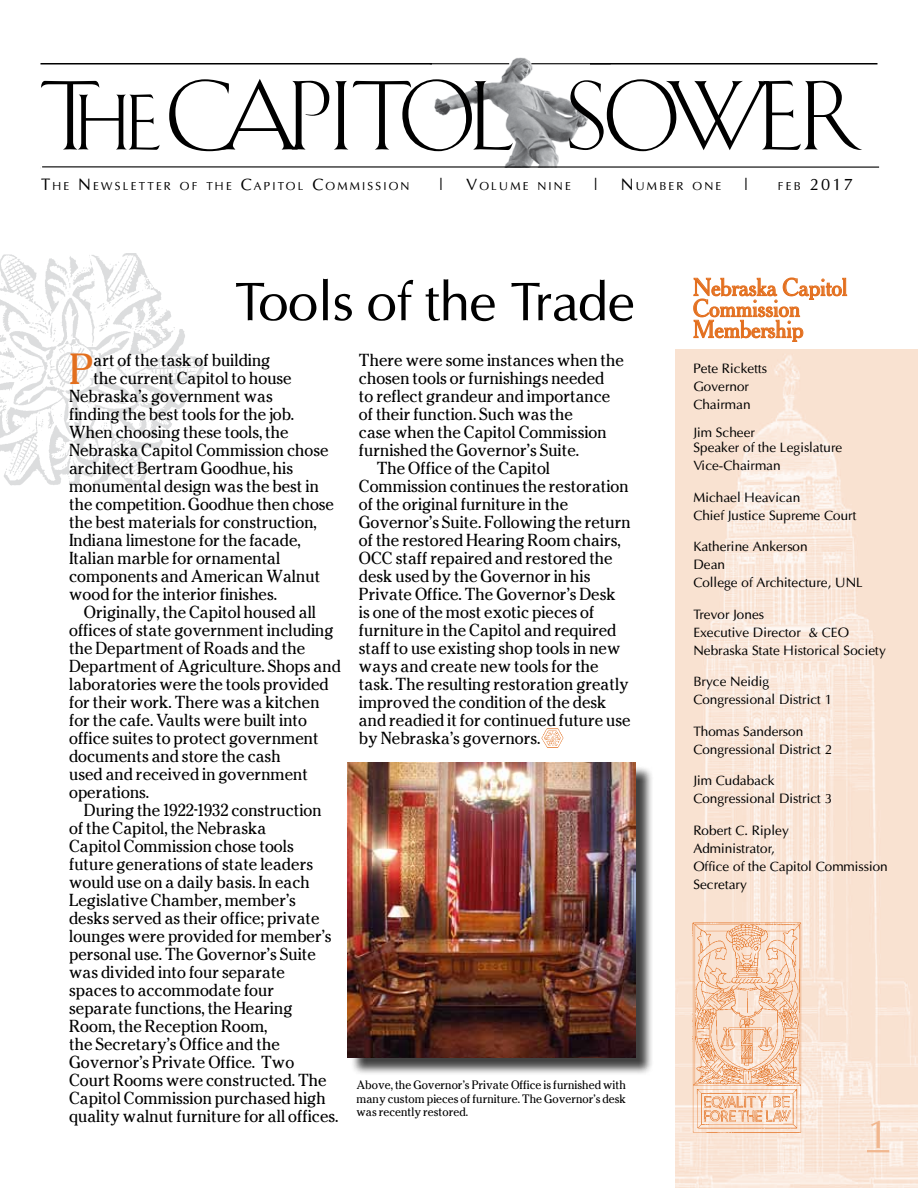
<style>
.page{position:relative;width:918px;height:1188px;background:#fff}
.page>*{position:absolute;margin:0;border:0;box-sizing:border-box;transform-origin:0 0}
.t1{font:54px "Optima";letter-spacing:-.01em;color:#000}
.t2{font:100 45px "Optima";color:#f1b78f}
.t3{font:37.5px "Cheltenham";color:#e36f1e}
.t4{font:24px/21px "Cheltenham BT";letter-spacing:-.01em;color:#e36f1e}
.t5{font:16.5px "Optima";color:#000}
.t6{font:15px "Cheltenham";color:#000}
.t7{font:13.5px/18px "Optima";color:#000}
.t8{font:11.55px "Optima";letter-spacing:.185em;color:#000}
.t9{font:10.5px/13.5px "Cheltenham";color:#000;text-align:justify}
.s1{font-size:16.5px}
.s2{font-size:11.55px}
</style>
<div class="page">
<img style="left:0;top:253px;width:204px;height:233px">
<hr style="left:40px;top:63px;width:838px;height:1px;background:#000">
<img style="left:675px;top:349px;width:243px;height:839px">
<svg style="left:693px;top:278px;width:154px;height:64px"></svg>
<img style="left:690px;top:920px;width:113px;height:214px">
<hr style="left:867px;top:1150px;width:22px;height:2px;background:#f1b78f">
<img style="left:542px;top:728px;width:22px;height:20px">
<div style="left:350px;top:765px;width:303px;height:311px;background:#000;opacity:.75"></div>
<img style="left:348px;top:762px;width:287px;height:295px">
<img style="left:433px;top:57px;width:157px;height:109px">
<svg style="left:41px;top:81px;width:119px;height:69px"></svg>
<svg style="left:169px;top:79px;width:344px;height:73px"></svg>
<svg style="left:569px;top:79px;width:293px;height:73px"></svg>
<hr style="left:42px;top:166px;width:837px;height:2px;background:#000">
<hr style="left:430px;top:63px;width:79px;height:1px;background:#000">
<hr style="left:531px;top:63px;width:80px;height:1px;background:#000">
<p class="t8" style="left:41px;top:179px;width:368px"><span class="s1">T</span>HE <span class="s1">N</span>EWSLETT ER OF THE <span class="s1">C</span>APITOL <span class="s1">C</span>OMMISSION</p>
<p class="t5" style="left:439px;top:174px;width:7px">|</p>
<p class="t8" style="left:466px;top:179px;width:106px"><span class="s1">V</span>OLUME N IN E</p>
<p class="t5" style="left:593px;top:174px;width:7px">|</p>
<p class="t8" style="left:621px;top:179px;width:102px"><span class="s1">N</span>UMBER ON E</p>
<p class="t5" style="left:744px;top:174px;width:7px">|</p>
<p class="t5" style="left:778px;top:174px;width:77px"><span class="s2">FEB</span> 2017</p>
<h1 class="t1" style="left:235px;top:269px;width:402px">Tools of the Trade</h1>
<h3 class="t4" style="left:693px;top:276px;width:156px">Nebraska Capitol<br>Commission<br>Membership</h3>
<h3 class="t3" style="left:69px;top:343px;width:26px">P</h3>
<p class="t6" style="left:94px;top:349px;width:178px">art of the task of building</p>
<p class="t6" style="left:94px;top:367px;width:200px">the current Capitol to house</p>
<p class="t6" style="left:69px;top:385px;width:205px">Nebraska’s government was</p>
<p class="t6" style="left:69px;top:403px;width:227px">finding the best tools for the job.</p>
<p class="t6" style="left:69px;top:421px;width:221px">When choosing these tools, the</p>
<p class="t6" style="left:69px;top:439px;width:261px">Nebraska Capitol Commission chose</p>
<p class="t6" style="left:69px;top:457px;width:225px">architect Bertram Goodhue, his</p>
<p class="t6" style="left:69px;top:475px;width:251px">monumental design was the best in</p>
<p class="t6" style="left:69px;top:493px;width:267px">the competition. Goodhue then chose</p>
<p class="t6" style="left:69px;top:511px;width:249px">the best materials for construction,</p>
<p class="t6" style="left:69px;top:529px;width:233px">Indiana limestone for the facade,</p>
<p class="t6" style="left:69px;top:547px;width:213px">Italian marble for ornamental</p>
<p class="t6" style="left:69px;top:565px;width:253px">components and American Walnut</p>
<p class="t6" style="left:69px;top:583px;width:209px">wood for the interior finishes.</p>
<p class="t6" style="left:84px;top:601px;width:234px">Originally, the Capitol housed all</p>
<p class="t6" style="left:69px;top:619px;width:266px">offices of state government including</p>
<p class="t6" style="left:69px;top:637px;width:238px">the Department of Roads and the</p>
<p class="t6" style="left:69px;top:655px;width:273px">Department of Agriculture. Shops and</p>
<p class="t6" style="left:69px;top:673px;width:261px">laboratories were the tools provided</p>
<p class="t6" style="left:69px;top:691px;width:252px">for their work. There was a kitchen</p>
<p class="t6" style="left:69px;top:709px;width:239px">for the cafe. Vaults were built into</p>
<p class="t6" style="left:69px;top:727px;width:251px">office suites to protect government</p>
<p class="t6" style="left:69px;top:745px;width:213px">documents and store the cash</p>
<p class="t6" style="left:69px;top:763px;width:240px">used and received in government</p>
<p class="t6" style="left:69px;top:781px;width:82px">operations.</p>
<p class="t6" style="left:84px;top:799px;width:239px">During the 1922-1932 construction</p>
<p class="t6" style="left:69px;top:817px;width:199px">of the Capitol, the Nebraska</p>
<p class="t6" style="left:69px;top:835px;width:226px">Capitol Commission chose tools</p>
<p class="t6" style="left:69px;top:853px;width:245px">future generations of state leaders</p>
<p class="t6" style="left:69px;top:871px;width:242px">would use on a daily basis. In each</p>
<p class="t6" style="left:69px;top:889px;width:228px">Legislative Chamber, member’s</p>
<p class="t6" style="left:69px;top:907px;width:252px">desks served as their office; private</p>
<p class="t6" style="left:69px;top:925px;width:264px">lounges were provided for member’s</p>
<p class="t6" style="left:69px;top:943px;width:248px">personal use. The Governor’s Suite</p>
<p class="t6" style="left:69px;top:961px;width:217px">was divided into four separate</p>
<p class="t6" style="left:69px;top:979px;width:207px">spaces to accommodate four</p>
<p class="t6" style="left:69px;top:997px;width:225px">separate functions, the Hearing</p>
<p class="t6" style="left:69px;top:1015px;width:200px">Room, the Reception Room,</p>
<p class="t6" style="left:69px;top:1033px;width:212px">the Secretary’s Office and the</p>
<p class="t6" style="left:69px;top:1051px;width:227px">Governor’s Private Office. Two</p>
<p class="t6" style="left:69px;top:1069px;width:259px">Court Rooms were constructed. The</p>
<p class="t6" style="left:69px;top:1087px;width:258px">Capitol Commission purchased high</p>
<p class="t6" style="left:69px;top:1105px;width:271px">quality walnut furniture for all offices.</p>
<p class="t6" style="left:359px;top:349px;width:267px">There were some instances when the</p>
<p class="t6" style="left:359px;top:367px;width:247px">chosen tools or furnishings needed</p>
<p class="t6" style="left:359px;top:385px;width:253px">to reflect grandeur and importance</p>
<p class="t6" style="left:359px;top:403px;width:215px">of their function. Such was the</p>
<p class="t6" style="left:359px;top:421px;width:249px">case when the Capitol Commission</p>
<p class="t6" style="left:359px;top:439px;width:222px">furnished the Governor’s Suite.</p>
<p class="t6" style="left:377px;top:457px;width:175px">The Office of the Capitol</p>
<p class="t6" style="left:359px;top:475px;width:271px">Commission continues the restoration</p>
<p class="t6" style="left:359px;top:493px;width:211px">of the original furniture in the</p>
<p class="t6" style="left:359px;top:511px;width:273px">Governor’s Suite. Following the return</p>
<p class="t6" style="left:359px;top:529px;width:263px">of the restored Hearing Room chairs,</p>
<p class="t6" style="left:359px;top:547px;width:255px">OCC staff repaired and restored the</p>
<p class="t6" style="left:359px;top:565px;width:233px">desk used by the Governor in his</p>
<p class="t6" style="left:359px;top:583px;width:258px">Private Office. The Governor’s Desk</p>
<p class="t6" style="left:359px;top:601px;width:237px">is one of the most exotic pieces of</p>
<p class="t6" style="left:359px;top:619px;width:259px">furniture in the Capitol and required</p>
<p class="t6" style="left:359px;top:637px;width:263px">staff to use existing shop tools in new</p>
<p class="t6" style="left:359px;top:655px;width:241px">ways and create new tools for the</p>
<p class="t6" style="left:359px;top:673px;width:272px">task. The resulting restoration greatly</p>
<p class="t6" style="left:359px;top:691px;width:249px">improved the condition of the desk</p>
<p class="t6" style="left:359px;top:709px;width:273px">and readied it for continued future use</p>
<p class="t6" style="left:359px;top:727px;width:183px">by Nebraska’s governors.</p>
<p class="t9" style="left:356px;top:1078px;width:271px">Above, the Governor’s Private Office is furnished with many custom pieces of furniture. The Governor’s desk was recently restored.</p>
<p class="t7" style="left:693px;top:359px;width:75px">Pete Ricketts<br>Governor<br>Chairman</p>
<p class="t7" style="left:693px;top:425px;width:150px;line-height:15px">Jim Scheer<br>Speaker of the Legislature</p>
<p class="t7" style="left:693px;top:457px;width:89px">Vice-Chairman</p>
<p class="t7" style="left:693px;top:488px;width:165px">Michael Heavican<br>Chief Justice Supreme Court</p>
<p class="t7" style="left:693px;top:538px;width:171px">Katherine Ankerson<br>Dean<br>College of Architecture, UNL</p>
<p class="t7" style="left:693px;top:605px;width:194px">Trevor Jones<br>Executive Director &amp; CEO<br>Nebraska State Historical Society</p>
<p class="t7" style="left:693px;top:673px;width:140px">Bryce Neidig<br>Congressional District 1</p>
<p class="t7" style="left:693px;top:722px;width:140px">Thomas Sanderson<br>Congressional District 2</p>
<p class="t7" style="left:693px;top:772px;width:140px">Jim Cudaback<br>Congressional District 3</p>
<p class="t7" style="left:693px;top:821px;width:196px">Robert C. Ripley<br>Administrator,<br>Office of the Capitol Commission<br>Secretary</p>
<h2 class="t2" style="left:867px;top:1117px;width:24px">1</h2>
</div>
